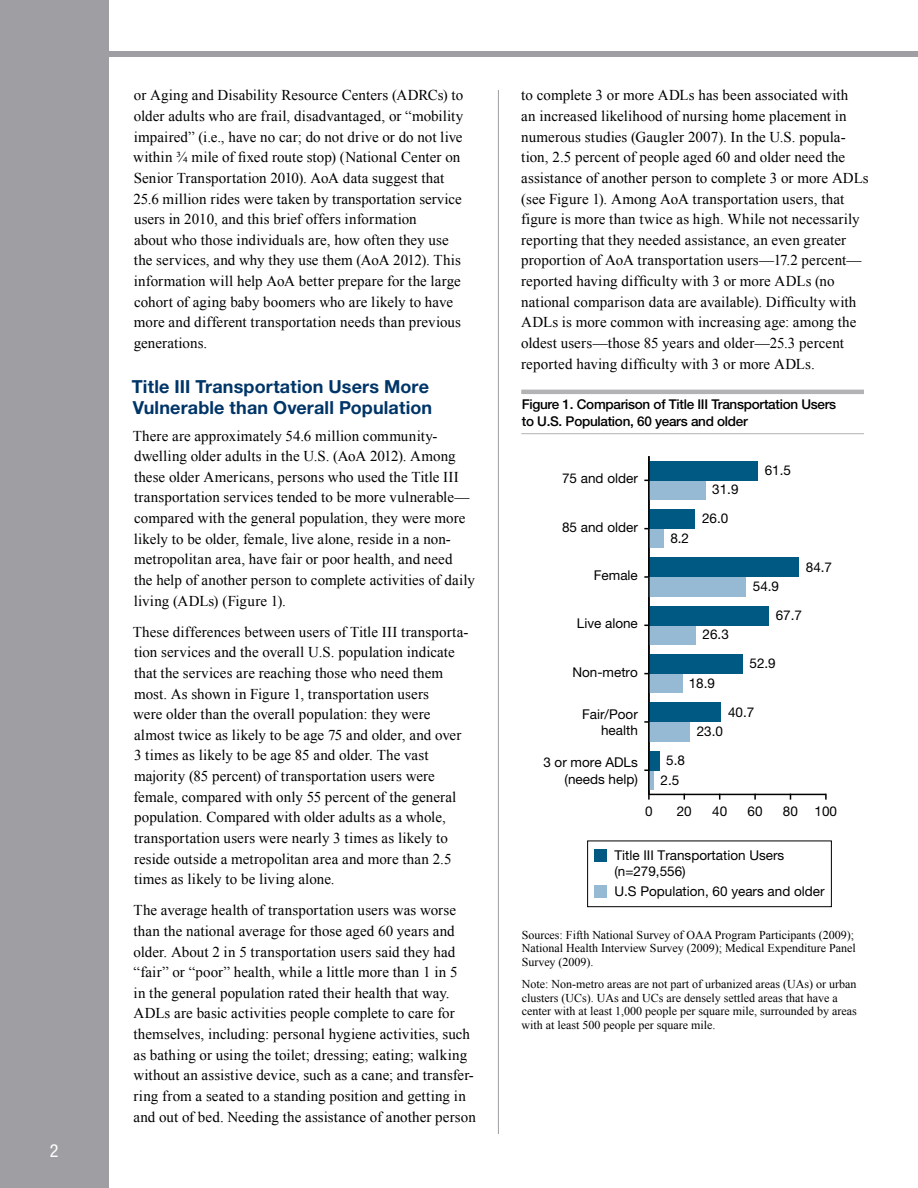
<style>
.page{position:relative;width:918px;height:1188px;background:#fff}
.page>*{position:absolute;margin:0;border:0;box-sizing:border-box;transform-origin:0 0}
.t1{font:700 18px/21px "Helvetica Neue LT";letter-spacing:.005em;color:#003568}
.t2{font:condensed 18px "Helvetica Neue LT";color:#fff}
.t3{font:15px/20.7px "Times New Roman";letter-spacing:.005em;color:#000}
.t4{font:13.5px/16.2px "Helvetica Neue LT";color:#000}
.t5{font:500 13.5px/16.5px "Helvetica Neue LT";letter-spacing:-.02em;color:#000}
.t6{font:12px/13.5px "Times New Roman";color:#000}
.s1{font-style:inherit}
</style>
<div class="page">
<div style="left:0;top:0;width:109px;height:1188px;background:#9f9ea2"></div>
<div style="left:107px;top:51px;width:811px;height:6px;background:#9f9ea2"></div>
<hr style="left:498px;top:90px;width:1px;height:1044px;background:#9f9ea2">
<hr style="left:521px;top:390px;width:343px;height:4px;background:#b3b3b6">
<hr style="left:521px;top:433px;width:343px;height:1px;background:#b3b3b6">
<div style="left:594px;top:885px;width:13px;height:13px;background:#96bad3"></div>
<div style="left:594px;top:849px;width:13px;height:13px;background:#005983"></div>
<div style="left:587px;top:841px;width:245px;height:66px;border:1px solid #000"></div>
<hr style="left:649px;top:794px;width:177px;height:1px;background:#000">
<div style="left:649px;top:480px;width:56px;height:20px;background:#96bad3"></div>
<div style="left:649px;top:529px;width:14px;height:19px;background:#96bad3"></div>
<div style="left:649px;top:577px;width:97px;height:19px;background:#96bad3"></div>
<div style="left:649px;top:625px;width:46px;height:20px;background:#96bad3"></div>
<div style="left:649px;top:674px;width:33px;height:19px;background:#96bad3"></div>
<div style="left:649px;top:722px;width:41px;height:19px;background:#96bad3"></div>
<hr style="left:649px;top:770px;width:4px;height:20px;background:#96bad3">
<div style="left:649px;top:461px;width:109px;height:19px;background:#005983"></div>
<div style="left:649px;top:509px;width:46px;height:20px;background:#005983"></div>
<div style="left:649px;top:558px;width:150px;height:19px;background:#005983"></div>
<div style="left:649px;top:606px;width:120px;height:19px;background:#005983"></div>
<div style="left:649px;top:654px;width:94px;height:20px;background:#005983"></div>
<div style="left:649px;top:703px;width:72px;height:19px;background:#005983"></div>
<div style="left:649px;top:751px;width:10px;height:19px;background:#005983"></div>
<hr style="left:648px;top:456px;width:2px;height:338px;background:#000">
<p class="t2" style="left:50px;top:1140px;width:10px">2</p>
<p class="t3" style="left:133px;top:85px;width:332px">or Aging and Disability Resource Centers (ADRCs) to older adults who are frail, disadvantaged, or “mobility impaired” (i.e., have no car; do not drive or do not live <span class="s1">within ¾ mile of fixed route stop) (National Center on </span>Senior Transportation 2010). AoA data suggest that 25.6 million rides were taken by transportation service users in 2010, and this brief offers information<br>about who those individuals are, how often they use the services, and why they use them (AoA 2012). This information will help AoA better prepare for the large cohort of aging baby boomers who are likely to have more and different transportation needs than previous generations.</p>
<h1 class="t1" style="left:132px;top:376px;width:302px">Title III Transportation Users More<br>Vulnerable than Overall Population</h1>
<p class="t3" style="left:133px;top:425px;width:344px"><span class="s1">There are approximately 54.6 million community&shy;</span>dwelling older adults in the U.S. (AoA 2012). Among these older Americans, persons who used the Title III transportation services tended to be more vulnerable— compared with the general population, they were more likely to be older, female, live alone, reside in a non&shy;metropolitan area, have fair or poor health, and need<br>the help of another person to complete activities of daily living (ADLs) (Figure 1).</p>
<p class="t3" style="left:133px;top:621px;width:337px">These differences between users of Title III transporta&shy;tion services and the overall U.S. population indicate that the services are reaching those who need them most. As shown in Figure 1, transportation users<br>were older than the overall population: they were almost twice as likely to be age 75 and older, and over 3 times as likely to be age 85 and older. The vast majority (85 percent) of transportation users were female, compared with only 55 percent of the general population. Compared with older adults as a whole, transportation users were nearly 3 times as likely to reside outside a metropolitan area and more than 2.5 times as likely to be living alone.</p>
<p class="t3" style="left:134px;top:900px;width:344px">The average health of transportation users was worse than the national average for those aged 60 years and older. About 2 in 5 transportation users said they had “fair” or “poor” health, while a little more than 1 in 5<br>in the general population rated their health that way.<br>ADLs are basic activities people complete to care for themselves, including: personal hygiene activities, such as bathing or using the toilet; dressing; eating; walking without an assistive device, such as a cane; and transfer&shy;ring from a seated to a standing position and getting in and out of bed. Needing the assistance of another person</p>
<p class="t3" style="left:521px;top:85px;width:349px">to complete 3 or more ADLs has been associated with<br>an increased likelihood of nursing home placement in numerous studies (Gaugler 2007). In the U.S. popula&shy;tion, 2.5 percent of people aged 60 and older need the assistance of another person to complete 3 or more ADLs (see <span class="s1">Figure 1). Among AoA transportation users, that </span>figure is more than twice as high. While not necessarily reporting that they needed assistance, an even greater proportion of AoA transportation users—17.2 percent— <span class="s1">reported having difficulty with 3 or more ADLs (no national comparison data are available). Difficulty with </span>ADLs is more common with increasing age: among the oldest users—those 85 years and older—25.3 percent <span class="s1">reported hav</span>ing <span class="s1">difficulty with 3 or more ADLs.</span></p>
<p class="t5" style="left:522px;top:396px;width:316px">Figure 1. Comparison of Title III Transportation Users to U.S. Population, 60 years and older</p>
<p class="t4" style="left:562px;top:470px;width:77px">75 and older</p>
<p class="t4" style="left:562px;top:519px;width:77px">85 and older</p>
<p class="t4" style="left:594px;top:567px;width:46px">Female</p>
<p class="t4" style="left:577px;top:615px;width:63px">Live alone</p>
<p class="t4" style="left:572px;top:664px;width:67px">Non-metro</p>
<p class="t4" style="left:582px;top:706px;width:57px;text-align:right">Fair/Poor health</p>
<p class="t4" style="left:543px;top:754px;width:96px;text-align:right">3 or more ADLs (needs help)</p>
<p class="t4" style="left:670px;top:530px;width:20px">8.2</p>
<p class="t4" style="left:702px;top:475px;width:38px;line-height:29px;text-indent:10px">31.9<br>26.0</p>
<p class="t4" style="left:703px;top:626px;width:28px">26.3</p>
<p class="t4" style="left:689px;top:675px;width:28px">18.9</p>
<p class="t4" style="left:765px;top:462px;width:28px">61.5</p>
<p class="t4" style="left:806px;top:559px;width:28px">84.7</p>
<p class="t4" style="left:776px;top:572px;width:28px;line-height:29.1px;text-indent:-23px">54.9<br>67.7</p>
<p class="t4" style="left:750px;top:655px;width:28px">52.9</p>
<p class="t4" style="left:728px;top:704px;width:28px">40.7</p>
<p class="t4" style="left:661px;top:751px;width:26px;line-height:19.4px;text-align:center">5.8<br>2.5</p>
<p class="t4" style="left:697px;top:723px;width:28px">23.0</p>
<p class="t4" style="left:645px;top:803px;width:9px">0</p>
<p class="t4" style="left:677px;top:803px;width:17px">20</p>
<p class="t4" style="left:712px;top:803px;width:17px">40</p>
<p class="t4" style="left:748px;top:803px;width:17px">60</p>
<p class="t4" style="left:783px;top:803px;width:56px">80 100</p>
<p class="t4" style="left:614px;top:847px;width:171px">Title III Transportation Users (n=279,556)</p>
<p class="t4" style="left:614px;top:883px;width:212px">U.S Population, 60 years and older</p>
<p class="t6" style="left:522px;top:928px;width:336px">Sources: Fifth National Survey of OAA Program Participants (2009);<br><span class="s1">National Health Interview Survey (2009); Medical Expenditure Panel<br></span>Survey (2009).</p>
<p class="t6" style="left:521px;top:977px;width:337px">Note: Non-metro areas are not part of urbanized areas (UAs) or urban clusters (UCs). UAs and UCs are densely settled areas that have a center with at least 1,000 people per square mile, surrounded by areas with at least 500 people per square mile.</p>
</div>
